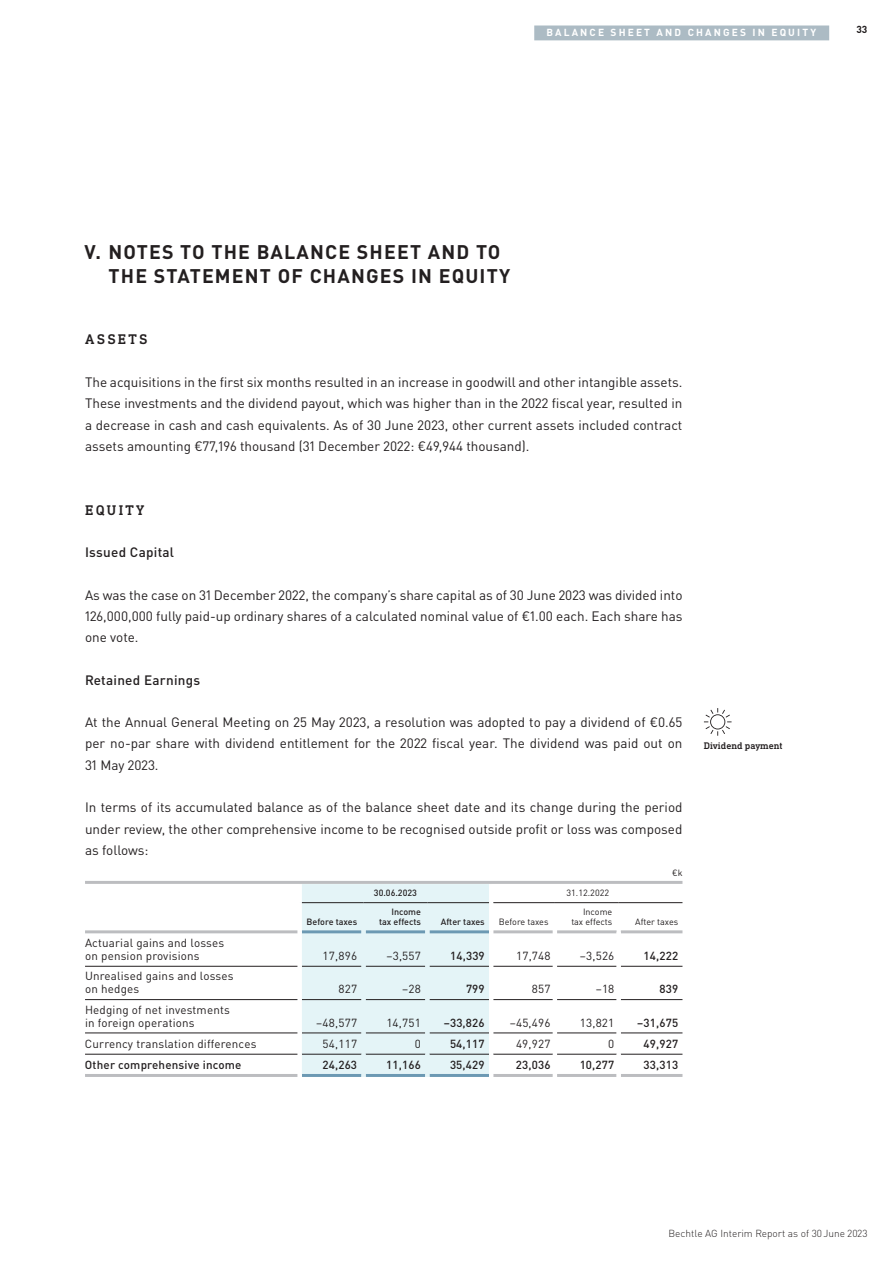
<style>
.page{position:relative;width:893px;height:1263px;background:#fff}
.page>*{position:absolute;margin:0;border:0;box-sizing:border-box;transform-origin:0 0}
.t1{font:700 19.5px/23.4px "Bechtle DIN";letter-spacing:.06em;color:#231f20}
.t2{font:500 14.25px "DIN Next Slab Pro";letter-spacing:.16em;color:#231f20}
.t3{font:13.5px/21.3px "Bechtle DIN";color:#231f20;text-align:justify}
.t4{font:500 13.5px "Bechtle DIN";letter-spacing:.02em;color:#231f20}
.t5{font:11.7px/12.8px "Bechtle DIN";letter-spacing:.015em;color:#231f20}
.t6{font:500 11.7px "Bechtle DIN";letter-spacing:.015em;color:#231f20}
.t7{font:300 10.2px "DIN Pro";color:#231f20}
.t8{font:700 10.2px "Bechtle DIN";letter-spacing:.21em;color:#fff}
.t9{font:700 10.2px "Bechtle DIN";color:#231f20}
.t10{font:500 9.75px "DIN Next Slab Pro";color:#231f20}
.t11{font:9px/10.6px "Bechtle DIN";color:#231f20;text-align:right}
.t12{font:500 9px/10.6px "Bechtle DIN";color:#231f20;text-align:right}
</style>
<div class="page">
<hr style="left:85px;top:881px;width:597px;height:3px;background:#bcbdc0">
<div style="left:302px;top:884px;width:187px;height:190px;background:#e4f4f7"></div>
<hr style="left:85px;top:1074px;width:213px;height:3px;background:#bcbdc0">
<hr style="left:493px;top:930px;width:60px;height:3px;background:#bcbdc0">
<hr style="left:557px;top:930px;width:60px;height:3px;background:#bcbdc0">
<hr style="left:621px;top:930px;width:61px;height:3px;background:#bcbdc0">
<hr style="left:85px;top:930px;width:213px;height:3px;background:#bcbdc0">
<hr style="left:302px;top:930px;width:59px;height:3px;background:#6c99b3">
<hr style="left:366px;top:930px;width:59px;height:3px;background:#6c99b3">
<hr style="left:429px;top:930px;width:60px;height:3px;background:#6c99b3">
<hr style="left:302px;top:1074px;width:59px;height:3px;background:#6c99b3">
<hr style="left:366px;top:1074px;width:59px;height:3px;background:#6c99b3">
<hr style="left:429px;top:1074px;width:60px;height:3px;background:#6c99b3">
<div style="left:361px;top:903px;width:5px;height:29px;background:#e4f4f7"></div>
<hr style="left:425px;top:903px;width:4px;height:29px;background:#e4f4f7">
<hr style="left:493px;top:1074px;width:60px;height:3px;background:#bcbdc0">
<hr style="left:557px;top:1074px;width:60px;height:3px;background:#bcbdc0">
<hr style="left:621px;top:1074px;width:61px;height:3px;background:#bcbdc0">
<hr style="left:302px;top:902px;width:62px;height:1px;background:#231f20">
<hr style="left:364px;top:902px;width:63px;height:1px;background:#231f20">
<hr style="left:427px;top:902px;width:62px;height:1px;background:#231f20">
<hr style="left:493px;top:902px;width:62px;height:1px;background:#231f20">
<hr style="left:555px;top:902px;width:64px;height:1px;background:#231f20">
<hr style="left:619px;top:902px;width:63px;height:1px;background:#231f20">
<hr style="left:85px;top:966px;width:213px;height:1px;background:#231f20">
<hr style="left:85px;top:999px;width:213px;height:1px;background:#231f20">
<hr style="left:85px;top:1033px;width:213px;height:1px;background:#231f20">
<hr style="left:85px;top:1054px;width:213px;height:1px;background:#231f20">
<hr style="left:302px;top:966px;width:59px;height:1px;background:#231f20">
<hr style="left:366px;top:966px;width:59px;height:1px;background:#231f20">
<hr style="left:429px;top:966px;width:60px;height:1px;background:#231f20">
<hr style="left:493px;top:966px;width:60px;height:1px;background:#231f20">
<hr style="left:557px;top:966px;width:60px;height:1px;background:#231f20">
<hr style="left:621px;top:966px;width:61px;height:1px;background:#231f20">
<hr style="left:302px;top:999px;width:59px;height:1px;background:#231f20">
<hr style="left:366px;top:999px;width:59px;height:1px;background:#231f20">
<hr style="left:429px;top:999px;width:60px;height:1px;background:#231f20">
<hr style="left:493px;top:999px;width:60px;height:1px;background:#231f20">
<hr style="left:557px;top:999px;width:60px;height:1px;background:#231f20">
<hr style="left:621px;top:999px;width:61px;height:1px;background:#231f20">
<hr style="left:302px;top:1033px;width:59px;height:1px;background:#231f20">
<hr style="left:366px;top:1033px;width:59px;height:1px;background:#231f20">
<hr style="left:429px;top:1033px;width:60px;height:1px;background:#231f20">
<hr style="left:493px;top:1033px;width:60px;height:1px;background:#231f20">
<hr style="left:557px;top:1033px;width:60px;height:1px;background:#231f20">
<hr style="left:621px;top:1033px;width:61px;height:1px;background:#231f20">
<div style="left:361px;top:932px;width:5px;height:34px;background:#e4f4f7"></div>
<hr style="left:425px;top:932px;width:4px;height:34px;background:#e4f4f7">
<div style="left:361px;top:966px;width:5px;height:33px;background:#e4f4f7"></div>
<hr style="left:425px;top:966px;width:4px;height:33px;background:#e4f4f7">
<div style="left:361px;top:999px;width:5px;height:34px;background:#e4f4f7"></div>
<hr style="left:425px;top:999px;width:4px;height:34px;background:#e4f4f7">
<div style="left:361px;top:1033px;width:5px;height:21px;background:#e4f4f7"></div>
<hr style="left:425px;top:1033px;width:4px;height:21px;background:#e4f4f7">
<hr style="left:302px;top:1054px;width:59px;height:1px;background:#231f20">
<hr style="left:366px;top:1054px;width:59px;height:1px;background:#231f20">
<hr style="left:429px;top:1054px;width:60px;height:1px;background:#231f20">
<hr style="left:493px;top:1054px;width:60px;height:1px;background:#231f20">
<hr style="left:557px;top:1054px;width:60px;height:1px;background:#231f20">
<hr style="left:621px;top:1054px;width:61px;height:1px;background:#231f20">
<div style="left:361px;top:1054px;width:5px;height:23px;background:#e4f4f7"></div>
<hr style="left:425px;top:1054px;width:4px;height:23px;background:#e4f4f7">
<svg style="left:704px;top:708px;width:28px;height:28px"></svg>
<div style="left:534px;top:26px;width:295px;height:14px;background:#acbbc4"></div>
<p class="t8" style="left:546px;top:24px;width:18px">BALANCE</p>
<p class="t9" style="left:856px;top:21px;width:12px">33</p>
<p class="t8" style="left:611px;top:24px;width:17px">SHEET</p>
<p class="t8" style="left:657px;top:24px;width:9px">AND</p>
<p class="t8" style="left:688px;top:24px;width:18px">CHANGES</p>
<p class="t8" style="left:752px;top:24px;width:7px">IN</p>
<p class="t8" style="left:771px;top:24px;width:16px">EQUITY</p>
<h1 class="t1" style="left:109px;top:238px;width:403px;text-indent:-24px">V. NOTES TO THE BALANCE SHEET AND TO<br>THE STATEMENT OF CHANGES IN EQUITY</h1>
<p class="t2" style="left:85px;top:331px;width:64px">ASSETS</p>
<p class="t3" style="left:85px;top:370px;width:599px">The acquisitions in the first six months resulted in an increase in goodwill and other intangible assets.<br>These investments and the dividend payout, which was higher than in the 2022 fiscal year, resulted in a decrease in cash and cash equivalents. As of 30 June 2023, other current assets included contract assets amounting €77,196 thousand (31 December 2022: €49,944 thousand).</p>
<p class="t2" style="left:85px;top:501px;width:61px">EQUITY</p>
<p class="t4" style="left:85px;top:541px;width:91px">Issued Capital</p>
<p class="t3" style="left:85px;top:583px;width:599px">As was the case on 31 December 2022, the company’s share capital as of 30 June 2023 was divided into 126,000,000 fully paid-up ordinary shares of a calculated nominal value of €1.00 each. Each share has one vote.</p>
<p class="t4" style="left:85px;top:669px;width:117px">Retained Earnings</p>
<p class="t3" style="left:85px;top:710px;width:599px">At the Annual General Meeting on 25 May 2023, a resolution was adopted to pay a dividend of €0.65 per no-par share with dividend entitlement for the 2022 fiscal year. The dividend was paid out on 31 May 2023.</p>
<p class="t3" style="left:85px;top:795px;width:599px">In terms of its accumulated balance as of the balance sheet date and its change during the period under review, the other comprehensive income to be recognised outside profit or loss was composed as follows:</p>
<p class="t11" style="left:672px;top:866px;width:12px">€k</p>
<p class="t12" style="left:374px;top:887px;width:44px">30.06.2023</p>
<p class="t11" style="left:566px;top:887px;width:44px">31.12.2022</p>
<p class="t12" style="left:307px;top:916px;width:52px">Before taxes</p>
<p class="t12" style="left:379px;top:905px;width:43px">Income tax effects</p>
<p class="t12" style="left:441px;top:916px;width:46px">After taxes</p>
<p class="t11" style="left:499px;top:916px;width:51px">Before taxes</p>
<p class="t11" style="left:571px;top:905px;width:43px">Income tax effects</p>
<p class="t11" style="left:635px;top:916px;width:45px">After taxes</p>
<p class="t5" style="left:85px;top:935px;width:141px">Actuarial gains and losses on pension provisions</p>
<p class="t5" style="left:323px;top:948px;width:36px">17,896</p>
<p class="t5" style="left:386px;top:948px;width:36px">−3,557</p>
<p class="t6" style="left:450px;top:946px;width:36px">14,339</p>
<p class="t5" style="left:516px;top:948px;width:36px">17,748</p>
<p class="t5" style="left:580px;top:948px;width:36px">−3,526</p>
<p class="t6" style="left:644px;top:946px;width:36px">14,222</p>
<p class="t5" style="left:85px;top:969px;width:150px">Unrealised gains and losses on hedges</p>
<p class="t5" style="left:85px;top:1002px;width:146px">Hedging of net investments in foreign operations</p>
<p class="t5" style="left:338px;top:981px;width:20px">827</p>
<p class="t5" style="left:402px;top:981px;width:20px">−28</p>
<p class="t6" style="left:466px;top:979px;width:20px">799</p>
<p class="t5" style="left:532px;top:981px;width:20px">857</p>
<p class="t5" style="left:596px;top:981px;width:20px">−18</p>
<p class="t6" style="left:659px;top:979px;width:20px">839</p>
<p class="t5" style="left:316px;top:1015px;width:42px">−48,577</p>
<p class="t5" style="left:386px;top:1015px;width:36px">14,751</p>
<p class="t6" style="left:444px;top:1013px;width:42px">−33,826</p>
<p class="t5" style="left:510px;top:1015px;width:42px">−45,496</p>
<p class="t5" style="left:580px;top:1015px;width:36px">13,821</p>
<p class="t6" style="left:637px;top:1013px;width:42px">−31,675</p>
<p class="t5" style="left:85px;top:1036px;width:173px">Currency translation differences</p>
<p class="t5" style="left:323px;top:1036px;width:36px">54,117</p>
<p class="t5" style="left:415px;top:1036px;width:8px">0</p>
<p class="t6" style="left:450px;top:1034px;width:36px">54,117</p>
<p class="t5" style="left:516px;top:1036px;width:36px">49,927</p>
<p class="t5" style="left:608px;top:1036px;width:8px">0</p>
<p class="t6" style="left:643px;top:1034px;width:36px">49,927</p>
<p class="t6" style="left:85px;top:1055px;width:158px">Other comprehensive income</p>
<p class="t6" style="left:322px;top:1055px;width:36px">24,263</p>
<p class="t6" style="left:386px;top:1055px;width:36px">11,166</p>
<p class="t6" style="left:450px;top:1055px;width:36px">35,429</p>
<p class="t6" style="left:516px;top:1055px;width:36px">23,036</p>
<p class="t6" style="left:580px;top:1055px;width:36px">10,277</p>
<p class="t6" style="left:643px;top:1055px;width:36px">33,313</p>
<p class="t10" style="left:704px;top:740px;width:80px">Dividend payment</p>
<p class="t7" style="left:668px;top:1226px;width:200px">Bechtle AG Interim Report as of 30June 2023</p>
</div>
